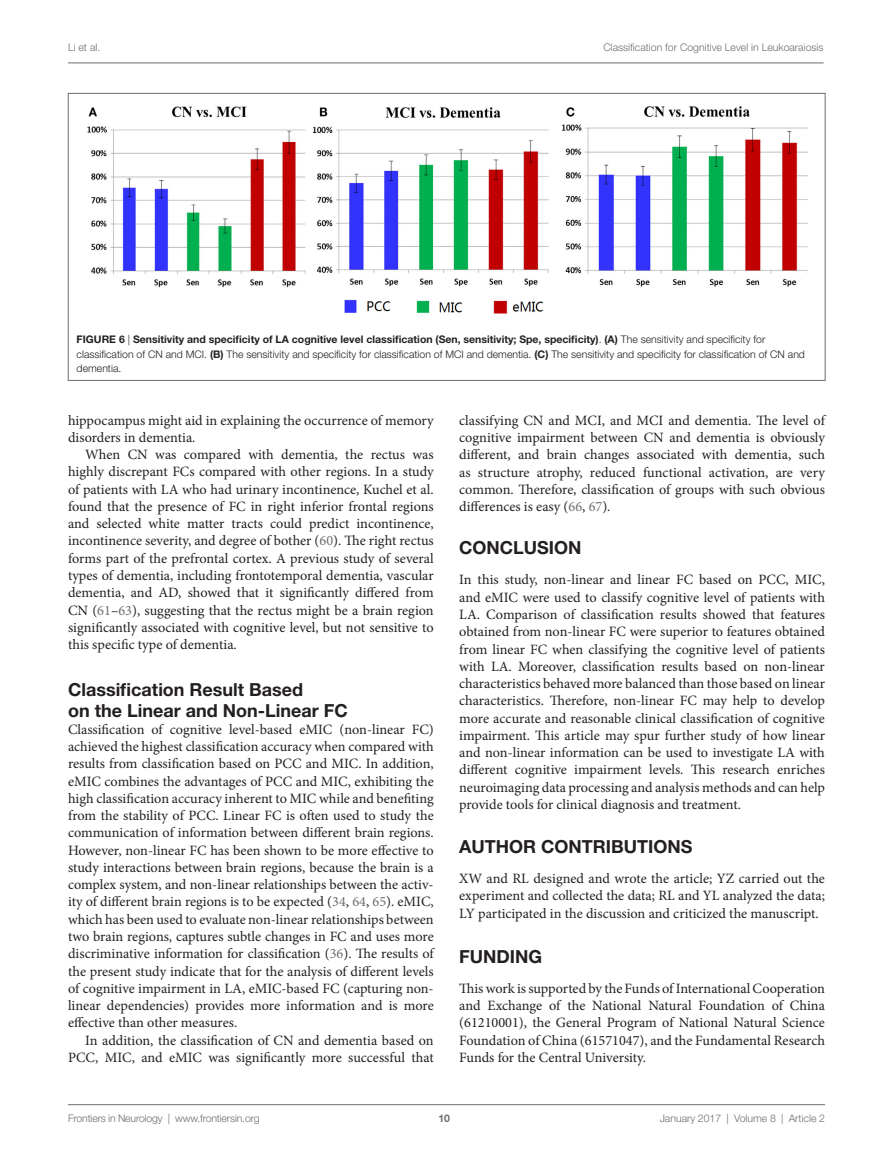
<style>
.page{position:relative;width:893px;height:1170px;background:#fff}
.page>*{position:absolute;margin:0;border:0;box-sizing:border-box;transform-origin:0 0}
.t1{font:700 18px/21px "Helvetica Neue LT Std";color:#231f20}
.t2{font:14.25px/17.2px "Minion Pro";color:#231f20;text-align:justify}
.t3{font:300 10.5px/14.2px "Helvetica Neue LT Std";color:#231f20}
.t4{font:300 10.5px "Helvetica Neue LT Std";color:#6c6d70}
.t5{font:700 10.5px "Helvetica Neue LT Std";color:#6c6d70}
.s1{font-weight:700}
.s2{color:#6c6d70}
</style>
<div class="page">
<img style="left:87px;top:106px;width:721px;height:207px">
<hr style="left:68px;top:63px;width:756px;height:1px;background:#6c6d70">
<hr style="left:68px;top:1104px;width:757px;height:1px;background:#6c6d70">
<p class="t4" style="left:68px;top:41px;width:34px">Li et al.</p>
<p class="t4" style="left:603px;top:41px;width:222px">Classification for Cognitive Level in Leukoaraiosis</p>
<p class="t3" style="left:77px;top:332px;width:730px"><span class="s1">FIG URE 6</span> | <span class="s1">Sensitivity and specificity of LA cognitive level classification (Sen, sensitivity; Spe, specificity)</span>. <span class="s1">(A)</span> The sensitivity and specificity for classification of CN and MCI. <span class="s1">(B)</span> The sensitivity and specificity for classification of MCI and dementia. <span class="s1">(C)</span> The sensitivity and specificity for classification of CN and dementia.</p>
<p class="t2" style="left:68px;top:411px;width:367px">hippocampus might aid in explaining the occurrence of memory disorders in dementia.</p>
<p class="t2" style="left:68px;top:446px;width:367px;text-indent:17px">When CN was compared with dementia, the rectus was highly discrepant FCs compared with other regions. In a study of patients with LA who had urinary incontinence, Kuchel et al. found that the presence of FC in right inferior frontal regions and selected white matter tracts could predict incontinence, incontinence severity, and degree of bother (<span class="s2">60</span>). The right rectus forms part of the prefrontal cortex. A previous study of several types of dementia, including frontotemporal dementia, vascular dementia, and AD, showed that it significantly differed from CN (<span class="s2">61</span>–<span class="s2">63</span>), suggesting that the rectus might be a brain region significantly associated with cognitive level, but not sensitive to this specific type of dementia.</p>
<p class="t1" style="left:68px;top:678px;width:280px">Classification Result Based<br>on the Linear and Non-Linear FC</p>
<p class="t2" style="left:68px;top:720px;width:367px">Classification of cognitive level-based eMIC (non-linear FC) achieved the highest classification accuracy when compared with results from classification based on PCC and MIC. In addition, eMIC combines the advantages of PCC and MIC, exhibiting the high classification accuracy inherent to MIC while and benefiting from the stability of PCC. Linear FC is often used to study the communication of information between different brain regions.<br>However, non-linear FC has been shown to be more effective to study interactions between brain regions, because the brain is a complex system, and non-linear relationships between the activ&shy;ity of different brain regions is to be expected (<span class="s2">34</span>, <span class="s2">64</span>, <span class="s2">65</span>). eMIC, which has been used to evaluate non-linear relationships between two brain regions, captures subtle changes in FC and uses more discriminative information for classification (<span class="s2">36</span>). The results of the present study indicate that for the analysis of different levels of cognitive impairment in LA, eMIC-based FC (capturing non&shy;linear dependencies) provides more information and is more effective than other measures.</p>
<p class="t2" style="left:68px;top:1031px;width:367px;text-align:right">In addition, the classification of CN and dementia based on<br>PCC, MIC, and eMIC was significantly more successful that</p>
<p class="t2" style="left:459px;top:411px;width:367px">classifying CN and MCI, and MCI and dementia. The level of cognitive impairment between CN and dementia is obviously different, and brain changes associated with dementia, such as structure atrophy, reduced functional activation, are very common. Therefore, classification of groups with such obvious differences is easy (<span class="s2">66</span>, <span class="s2">67</span>).</p>
<p class="t1" style="left:459px;top:537px;width:41px">CONCL</p>
<p class="t1" style="left:524px;top:537px;width:57px">USION</p>
<p class="t2" style="left:459px;top:571px;width:367px">In this study, non-linear and linear FC based on PCC, MIC, and eMIC were used to classify cognitive level of patients with LA. Comparison of classification results showed that features obtained from non-linear FC were superior to features obtained from linear FC when classifying the cognitive level of patients with LA. Moreover, classification results based on non-linear characteristics behaved more balanced than those based on linear characteristics. Therefore, non-linear FC may help to develop more accurate and reasonable clinical classification of cognitive impairment. This article may spur further study of how linear and non-linear information can be used to investigate LA with different cognitive impairment levels. This research enriches neuroimaging data processing and analysis methods and can help provide tools for clinical diagnosis and treatment.</p>
<p class="t1" style="left:459px;top:835px;width:221px">AUTHOR CONTRI BUTIONS</p>
<p class="t2" style="left:459px;top:870px;width:367px">XW and RL designed and wrote the article; YZ carried out the experiment and collected the data; RL and YL analyzed the data; LY participated in the discussion and criticized the manuscript.</p>
<p class="t1" style="left:459px;top:945px;width:62px">FUNDING</p>
<p class="t2" style="left:459px;top:979px;width:367px">This work is supported by the Funds of International Cooperation and Exchange of the National Natural Foundation of China (61210001), the General Program of National Natural Science Foundation of China (61571047), and the Fundamental Research Funds for the Central University.</p>
<p class="t4" style="left:68px;top:1111px;width:193px">Frontiers in Neurology | www.frontiersin.org</p>
<p class="t4" style="left:660px;top:1111px;width:167px">January 2017 | Volume 8 | Article 2</p>
<p class="t5" style="left:439px;top:1111px;width:13px">10</p>
</div>
